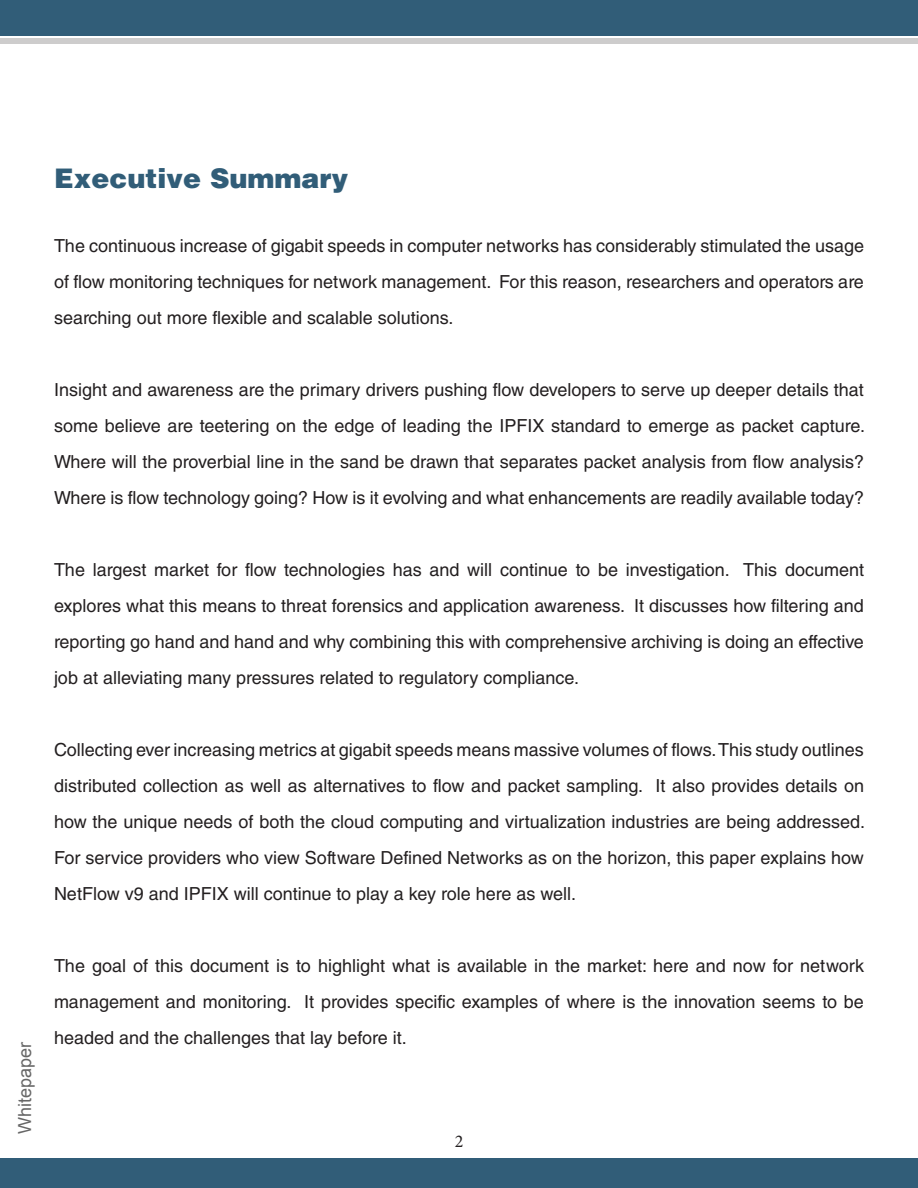
<style>
.page{position:relative;width:918px;height:1188px;background:#fff}
.page>*{position:absolute;margin:0;border:0;box-sizing:border-box;transform-origin:0 0}
.t1{font:900 27px "Helvetica LT Std";color:#315d78}
.t2{font:18px/36px "Helvetica LT Std";color:#231f20;text-align:justify}
.t3{font:18px "Arial";color:#676767}
.t4{font:18px "Minion Pro";color:#231f20}
</style>
<div class="page">
<div style="left:0;top:0;width:918px;height:36px;background:#315d78"></div>
<div style="left:0;top:1158px;width:918px;height:30px;background:#315d78"></div>
<div style="left:0;top:38px;width:918px;height:6px;background:#cdcccc"></div>
<h1 class="t1" style="left:54px;top:160px;width:296px">Executive Summary</h1>
<p class="t2" style="left:54px;top:228px;width:812px">The continuous increase of gigabit speeds in computer networks has considerably stimulated the usage of flow monitoring techniques for network management. For this reason, researchers and operators are searching out more flexible and scalable solutions.</p>
<p class="t2" style="left:54px;top:372px;width:813px">Insight and awareness are the primary drivers pushing flow developers to serve up deeper details that some believe are teetering on the edge of leading the IPFIX standard to emerge as packet capture.<br>Where will the proverbial line in the sand be drawn that separates packet analysis from flow analysis?<br>Where is flow technology going? How is it evolving and what enhancements are readily available today?</p>
<p class="t2" style="left:54px;top:552px;width:812px">The largest market for flow technologies has and will continue to be investigation. This document explores what this means to threat forensics and application awareness. It discusses how filtering and reporting go hand and hand and why combining this with comprehensive archiving is doing an effective job at alleviating many pressures related to regulatory compliance.</p>
<p class="t2" style="left:54px;top:732px;width:813px">Collecting ever increasing metrics at gigabit speeds means massive volumes of flows. This study outlines distributed collection as well as alternatives to flow and packet sampling. It also provides details on how the unique needs of both the cloud computing and virtualization industries are being addressed.<br>For service providers who view Software Defined Networks as on the horizon, this paper explains how NetFlow v9 and IPFIX will continue to play a key role here as well.</p>
<p class="t3" style="left:13px;top:1134px;width:94px;rotate:-90deg">Whitepaper</p>
<p class="t2" style="left:54px;top:948px;width:812px">The goal of this document is to highlight what is available in the market: here and now for network management and monitoring. It provides specific examples of where is the innovation seems to be headed and the challenges that lay before it.</p>
<p class="t4" style="left:455px;top:1129px;width:10px">2</p>
</div>
